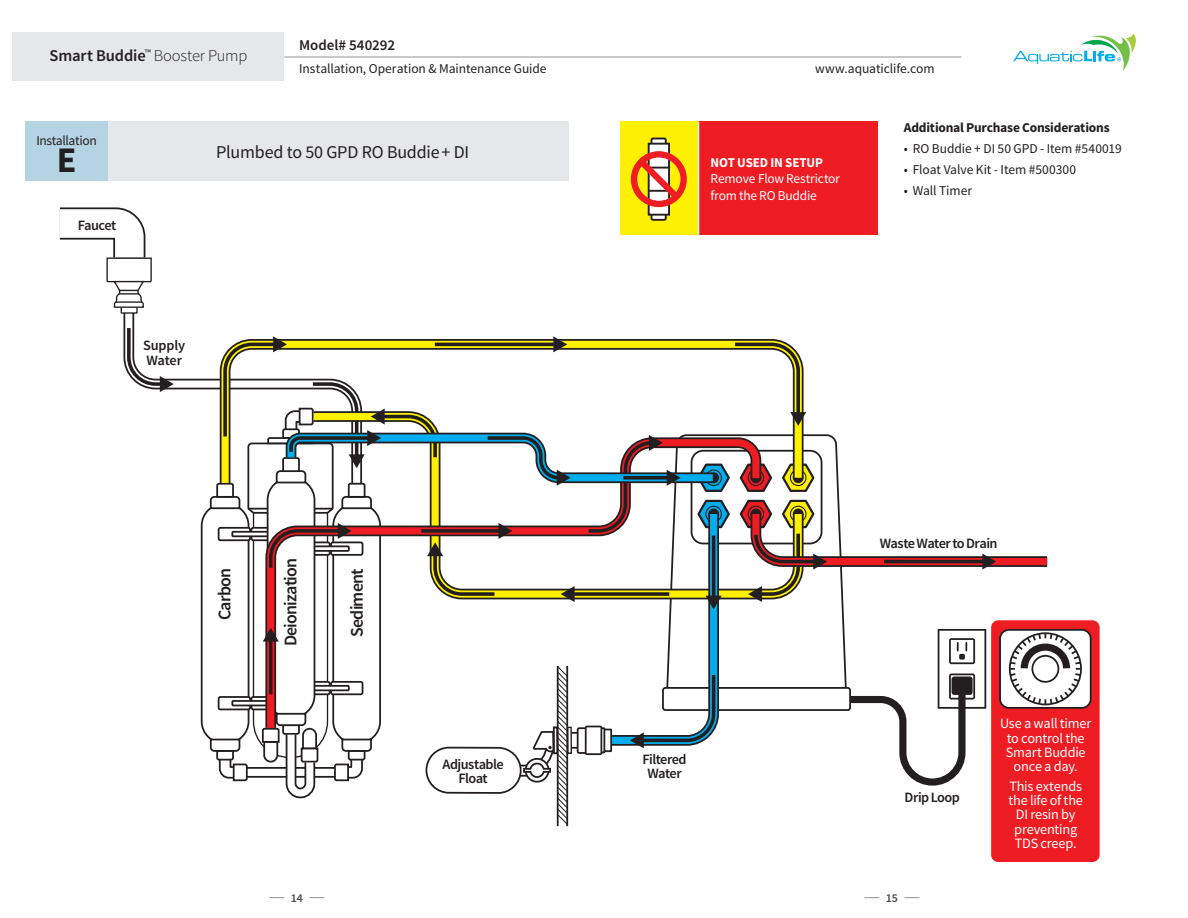
<style>
.page{position:relative;width:1188px;height:918px;background:#fff}
.page>*{position:absolute;margin:0;border:0;box-sizing:border-box;transform-origin:0 0}
.t1{font:700 36px "Source Sans Pro";color:#231f20}
.t2{font:18px "Source Sans Pro";letter-spacing:-.01em;color:#231f20}
.t3{font:600 17.85px "Source Sans Pro";letter-spacing:-.045em;color:#231f20}
.t4{font:600 16.5px "Source Sans Pro";letter-spacing:-.01em;color:#231f20}
.t5{font:600 15px "Source Sans Pro";color:#231f20}
.t6{font:14.25px/14.2px "Source Sans Pro";letter-spacing:-.015em;color:#fff;text-align:center}
.t7{font:600 14.25px/14.2px "Source Sans Pro";letter-spacing:-.035em;color:#231f20;text-align:center}
.t8{font:600 14.25px/14.2px "Source Sans Pro";letter-spacing:-.015em;color:#231f20}
.t9{font:13.5px "Source Sans Pro";letter-spacing:-.005em;color:#231f20}
.t10{font:13.5px/16.2px "Source Sans Pro";letter-spacing:-.015em;color:#fff}
.t11{font:700 13.5px "Source Sans Pro";letter-spacing:-.015em;color:#231f20}
.t12{font:700 13.5px "Source Sans Pro";letter-spacing:-.005em;color:#fff}
.t13{font:13.5px "Source Sans Pro";letter-spacing:-.025em;color:#231f20}
.t14{font:600 12px "Source Sans Pro";color:#4b4c4d}
.t15{font:600 9.6px "Source Sans Pro";color:#231f20}
.s1{font-weight:300}
</style>
<div class="page">
<svg style="left:269px;top:897px;width:15px;height:1px"></svg>
<svg style="left:864px;top:897px;width:15px;height:1px"></svg>
<svg style="left:309px;top:897px;width:15px;height:1px"></svg>
<svg style="left:905px;top:897px;width:14px;height:1px"></svg>
<div style="left:13px;top:32px;width:271px;height:49px;background:#e6e7e9"></div>
<svg style="left:284px;top:56px;width:678px;height:1px"></svg>
<hr style="left:284px;top:57px;width:319px;height:1px;background:#939598">
<hr style="left:603px;top:57px;width:359px;height:1px;background:#939598">
<svg style="left:1013px;top:34px;width:123px;height:37px"></svg>
<div style="left:25px;top:122px;width:83px;height:60px;background:#b4d4e4"></div>
<div style="left:108px;top:122px;width:460px;height:60px;background:#e6e7e9"></div>
<svg style="left:123px;top:314px;width:86px;height:76px"></svg>
<svg style="left:125px;top:324px;width:49px;height:68px"></svg>
<div style="left:201px;top:503px;width:48px;height:241px;border:2px solid #231f20;border-radius:22px"></div>
<svg style="left:59px;top:207px;width:93px;height:107px"></svg>
<div style="left:991px;top:620px;width:109px;height:242px;background:#ee1d23;border-radius:7px"></div>
<svg style="left:209px;top:336px;width:883px;height:490px"></svg>
<div style="left:620px;top:122px;width:79px;height:113px;background:#fff101"></div>
<div style="left:699px;top:122px;width:179px;height:113px;background:#ee1d23"></div>
<hr style="left:698px;top:122px;width:1px;height:113px;background:#fff">
<svg style="left:651px;top:139px;width:15px;height:81px"></svg>
<div style="left:651px;top:138px;width:16px;height:83px;border:2px solid #231f20;border-radius:2px"></div>
<div style="left:649px;top:144px;width:20px;height:71px;background:#fff"></div>
<div style="left:648px;top:143px;width:22px;height:73px;border:2px solid #231f20"></div>
<svg style="left:633px;top:155px;width:50px;height:50px"></svg>
<div style="left:631px;top:151px;width:56px;height:56px;border:6px solid #ee1d23;border-radius:50%"></div>
<p class="t4" style="left:50px;top:45px;width:199px">Smart Buddie<sup>™</sup> <span class="s1">Booster Pump</span></p>
<p class="t5" style="left:299px;top:35px;width:97px">Model# 540292</p>
<p class="t9" style="left:299px;top:60px;width:249px">Installation, Operation &amp; Maintenance Guide</p>
<p class="t9" style="left:815px;top:60px;width:121px">www.aquaticlife.com</p>
<p class="t13" style="left:36px;top:132px;width:62px">Installation</p>
<h1 class="t1" style="left:57px;top:137px;width:21px">E</h1>
<h2 class="t2" style="left:216px;top:141px;width:255px">Plumbed to 50 GPD RO Buddie+ DI</h2>
<p class="t7" style="left:78px;top:218px;width:40px">Faucet</p>
<p class="t8" style="left:143px;top:339px;width:43px">Supply<br>Water</p>
<h3 class="t3" style="left:279px;top:646px;width:90px;rotate:-90deg">Deionization</h3>
<h3 class="t3" style="left:213px;top:620px;width:54px;rotate:-90deg">Carbon</h3>
<h3 class="t3" style="left:280px;top:669px;width:102px;rotate:-90deg">RO Membr ne</h3>
<h3 class="t3" style="left:346px;top:637px;width:70px;rotate:-90deg">Sediment</h3>
<p class="t7" style="left:443px;top:757px;width:63px">Adjustable<br>Float</p>
<p class="t12" style="left:711px;top:154px;width:114px">NOT USED IN SETUP</p>
<p class="t10" style="left:711px;top:171px;width:131px">Remove Flow Restrictor from the RO Buddie</p>
<p class="t11" style="left:904px;top:119px;width:207px">Additional Purchase Considerations</p>
<p class="t9" style="left:904px;top:140px;width:220px">• RO Buddie + DI 50 GPD - Item #540019</p>
<p class="t9" style="left:904px;top:161px;width:174px">• Float Valve Kit - Item #500300</p>
<p class="t9" style="left:904px;top:182px;width:70px">• Wall Timer</p>
<p class="t15" style="left:897px;top:160px;width:19px">OUT</p>
<p class="t7" style="left:643px;top:752px;width:46px">Filtered<br>Water</p>
<p class="t7" style="left:880px;top:537px;width:119px">Waste Water to Drain</p>
<p class="t7" style="left:905px;top:791px;width:57px">Drip Loop</p>
<p class="t6" style="left:1000px;top:717px;width:93px">Use a wall timer to control the<br>Smart Buddie once a day.</p>
<p class="t6" style="left:1008px;top:779px;width:76px">This extends the life of the<br>DI resin by preventing<br>TDS creep.</p>
<p class="t14" style="left:291px;top:890px;width:14px">14</p>
<p class="t14" style="left:886px;top:890px;width:14px">15</p>
</div>
